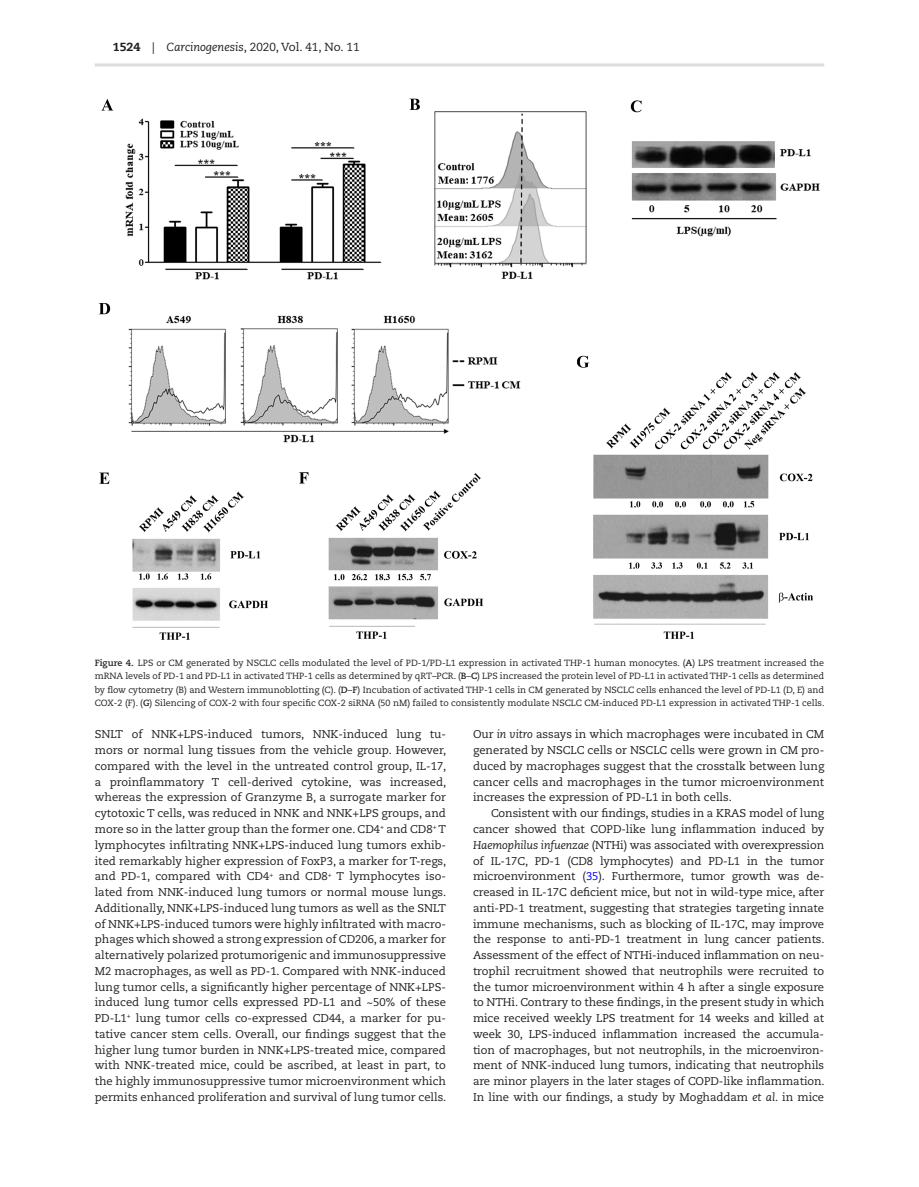
<style>
.page{position:relative;width:919px;height:1187px;background:#fff}
.page>*{position:absolute;margin:0;border:0;box-sizing:border-box;transform-origin:0 0}
.t1{font:11.7px "Caecilia LT Std";color:#231f20}
.t2{font:11.25px/15.8px "Caecilia LT Std";color:#231f20;text-align:justify}
.t3{font:9px/13.5px "Caecilia LT Std";color:#231f20;text-align:justify}
.s1{font-weight:800}
.s2{font-style:italic}
.s3{font-weight:700}
.s4{color:#00f}
</style>
<div class="page">
<img style="left:98px;top:98px;width:722px;height:542px">
<hr style="left:95px;top:63px;width:729px;height:3px;background:#dcdddf">
<p class="t1" style="left:113px;top:41px;width:248px"><span class="s1">1524</span> | <span class="s2">Carcinogenesis</span>, 2020, Vol. 41, No. 11</p>
<p class="t3" style="left:95px;top:656px;width:731px"><span class="s3">Figure 4.</span> LPS or CM generated by NSCLC cells modulated the level of PD-1/PD-L1 expression in activated THP-1 human monocytes. (<span class="s3">A</span>) LPS treatment increased the mRNA levels of PD-1 and PD-L1 in activated THP-1 cells as determined by qRT–PCR. (<span class="s3">B</span>–<span class="s3">C</span>) LPS increased the protein level of PD-L1 in activated THP-1 cells as determined by flow cytometry (B) and Western immunoblotting (C). (<span class="s3">D</span>–<span class="s3">F</span>) Incubation of activated THP-1 cells in CM generated by NSCLC cells enhanced the level of PD-L1 (D, E) and COX-2 (F). (<span class="s3">G</span>) Silencing of COX-2 with four specific COX-2 siRNA (50 nM) failed to consistently modulate NSCLC CM-induced PD-L1 expression in activated THP-1 cells.</p>
<p class="t2" style="left:95px;top:726px;width:353px">SNLT of NNK+LPS-induced tumors, NNK-induced lung tu&shy;mors or normal lung tissues from the vehicle group. However, compared with the level in the untreated control group, IL-17, a proinflammatory T cell-derived cytokine, was increased, whereas the expression of Granzyme B, a surrogate marker for cytotoxic T cells, was reduced in NNK and NNK+LPS groups, and more so in the latter group than the former one. CD4<sup>+</sup> and CD8<sup>+</sup> T lymphocytes infiltrating NNK+LPS-induced lung tumors exhib&shy;ited remarkably higher expression of FoxP3, a marker for T-regs, and PD-1, compared with CD4<sup>+</sup> and CD8<sup>+</sup> T lymphocytes iso&shy;lated from NNK-induced lung tumors or normal mouse lungs.<br>Additionally, NNK+LPS-induced lung tumors as well as the SNLT of NNK+LPS-induced tumors were highly infiltrated with macro&shy;phages which showed a strong expression of CD206, a marker for alternatively polarized protumorigenic and immunosuppressive M2 macrophages, as well as PD-1. Compared with NNK-induced lung tumor cells, a significantly higher percentage of NNK+LPS&shy;induced lung tumor cells expressed PD-L1 and ~50% of these PD-L1<sup>+</sup> lung tumor cells co-expressed CD44, a marker for pu&shy;tative cancer stem cells. Overall, our findings suggest that the higher lung tumor burden in NNK+LPS-treated mice, compared with NNK-treated mice, could be ascribed, at least in part, to the highly immunosuppressive tumor microenvironment which permits enhanced proliferation and survival of lung tumor cells.</p>
<p class="t2" style="left:473px;top:726px;width:353px">Our <span class="s2">in vitro</span> assays in which macrophages were incubated in CM generated by NSCLC cells or NSCLC cells were grown in CM pro&shy;duced by macrophages suggest that the crosstalk between lung cancer cells and macrophages in the tumor microenvironment increases the expression of PD-L1 in both cells.</p>
<p class="t2" style="left:473px;top:805px;width:353px;text-indent:18px">Consistent with our findings, studies in a KRAS model of lung cancer showed that COPD-like lung inflammation induced by <span class="s2">Haemophilus infuenzae</span> (NTHi) was associated with overexpression of IL-17C, PD-1 (CD8 lymphocytes) and PD-L1 in the tumor microenvironment (<span class="s4">35</span>). Furthermore, tumor growth was de&shy;creased in IL-17C deficient mice, but not in wild-type mice, after anti-PD-1 treatment, suggesting that strategies targeting innate immune mechanisms, such as blocking of IL-17C, may improve the response to anti-PD-1 treatment in lung cancer patients.<br>Assessment of the effect of NTHi-induced inflammation on neu&shy;trophil recruitment showed that neutrophils were recruited to the tumor microenvironment within 4 h after a single exposure to NTHi. Contrary to these findings, in the present study in which mice received weekly LPS treatment for 14 weeks and killed at week 30, LPS-induced inflammation increased the accumula&shy;tion of macrophages, but not neutrophils, in the microenviron&shy;ment of NNK-induced lung tumors, indicating that neutrophils are minor players in the later stages of COPD-like inflammation.<br>In line with our findings, a study by Moghaddam <span class="s2">et al</span>. in mice</p>
</div>
